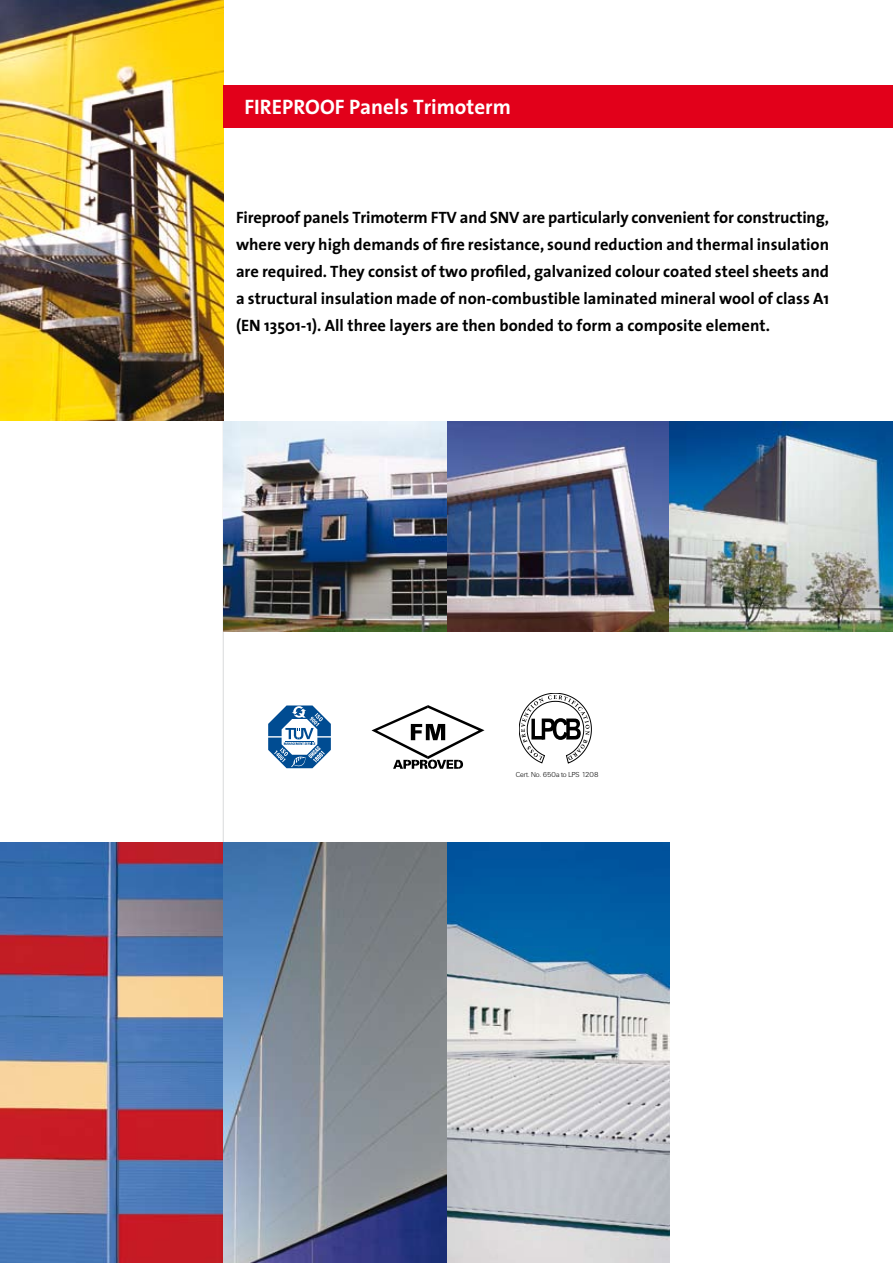
<style>
.page{position:relative;width:893px;height:1263px;background:#fff}
.page>*{position:absolute;margin:0;border:0;box-sizing:border-box;transform-origin:0 0}
.t1{font:700 21px "Sans Bd";color:#fff}
.t2{font:700 16.5px/27px "Sans Bd";color:#000;text-align:justify}
.t3{font:7.5px "U001 DEE Ligh";color:#000}
</style>
<div class="page">
<hr style="left:223px;top:0;width:1px;height:1263px;background:#d9dadb">
<img style="left:0;top:842px;width:670px;height:421px">
<img style="left:223px;top:421px;width:670px;height:210px">
<img style="left:0;top:0;width:223px;height:421px">
<div style="left:223px;top:85px;width:670px;height:43px;background:#e2001a"></div>
<svg style="left:268px;top:705px;width:63px;height:63px"></svg>
<svg style="left:371px;top:705px;width:113px;height:64px"></svg>
<svg style="left:519px;top:693px;width:72px;height:70px"></svg>
<p class="t1" style="left:244px;top:95px;width:268px">FIREPROOF Panels Trimoterm</p>
<p class="t2" style="left:236px;top:204px;width:595px">Fireproof panels Trimoterm FTV and SNV are particularly convenient for constructing, where very high demands of fire resistance, sound reduction and thermal insulation are required. They consist of two profiled, galvanized colour coated steel sheets and a structural insulation made of non-combustible laminated mineral wool of class A1 (EN 13501-1). All three layers are then bonded to form a composite element.</p>
<p class="t3" style="left:516px;top:771px;width:84px">Cert. No. 650a to LPS 1208</p>
</div>
